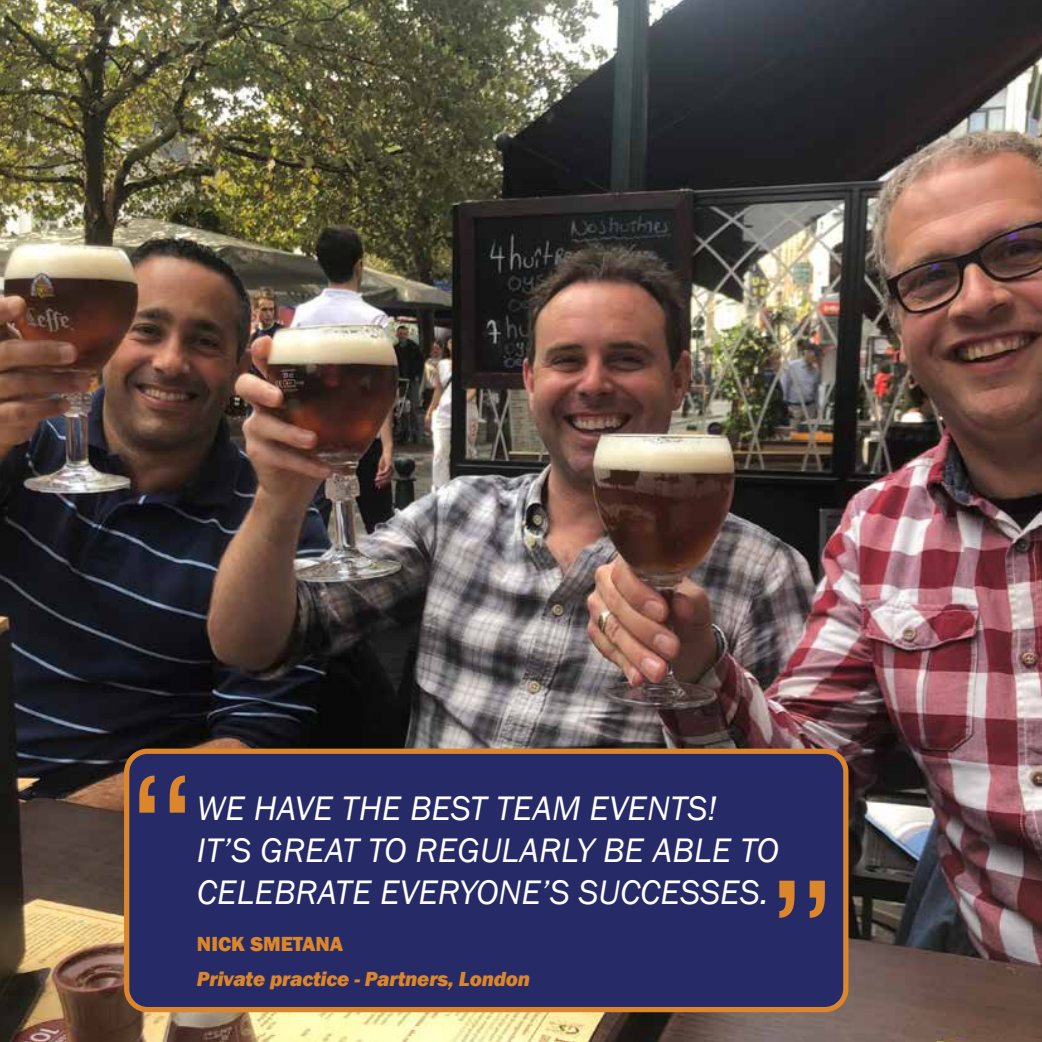
<style>
.page{position:relative;width:1042px;height:1042px;background:#fff}
.page>*{position:absolute;margin:0;border:0;box-sizing:border-box;transform-origin:0 0}
.t1{font:140px "Lucida Sans Typewriter";color:#db862b;scale:.9 1}
.t2{font:italic 35px/42px "Franklin Gothic";color:#fff}
.t3{font:italic 800 21px "Franklin Gothic";letter-spacing:-.01em;color:#db862b}
.t4{font:800 21px "Franklin Gothic";color:#db862b}
</style>
<div class="page">
<img style="left:0;top:0;width:1042px;height:1042px">
<div style="left:127px;top:751px;width:719px;height:258px;background:#262b67;border-radius:21px"></div>
<div style="left:124px;top:748px;width:724px;height:264px;border:5px solid #db862b;border-radius:21px"></div>
<h1 class="t1" style="left:124px;top:753px;width:86px">“</h1>
<p class="t2" style="left:197px;top:788px;width:583px">WE HAVE THE BEST TEAM EVENTS!<br>IT’S GREAT TO REGULARLY BE ABLE TO</p>
<p class="t2" style="left:197px;top:872px;width:573px">CELEBRATE EVERYONE’S SUCCESSES.</p>
<p class="t4" style="left:197px;top:930px;width:148px">NICK SMETANA</p>
<p class="t3" style="left:197px;top:965px;width:335px">Private practice - Partners, London</p>
<h1 class="t1" style="left:764px;top:858px;width:86px">”</h1>
</div>
